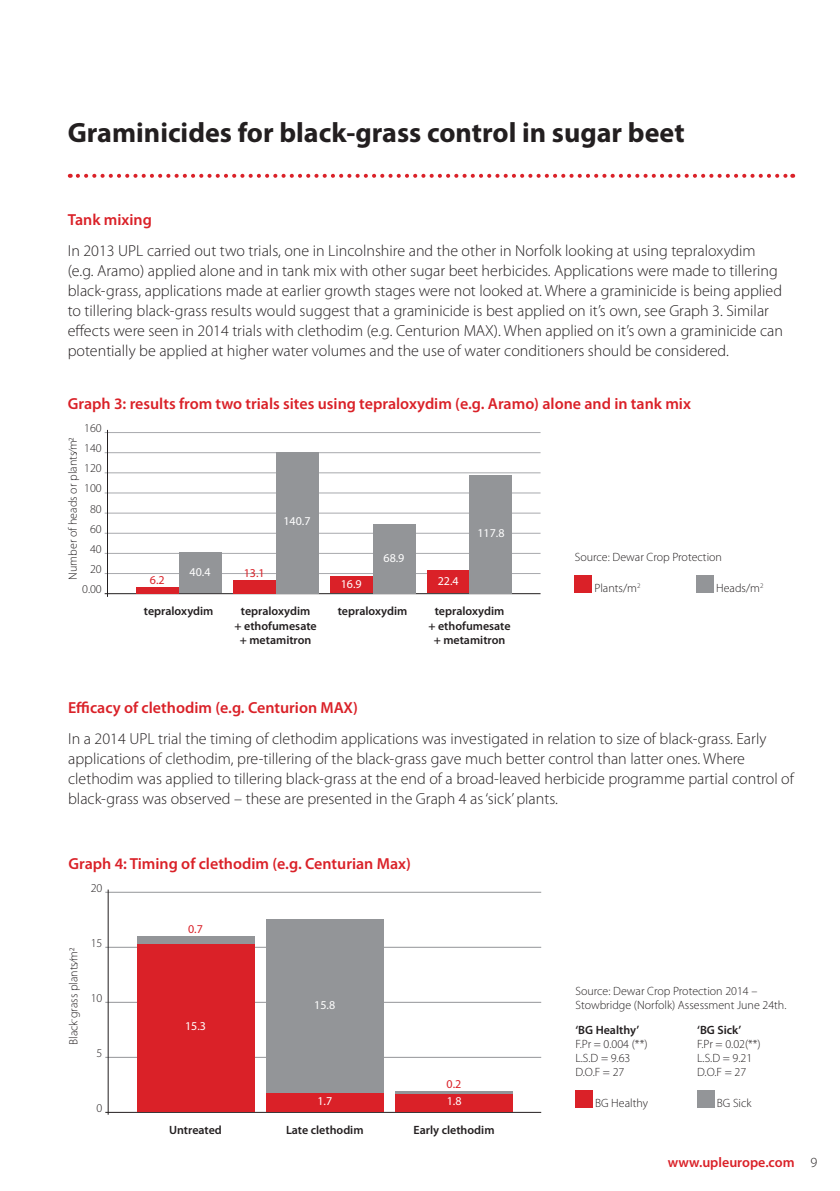
<style>
.page{position:relative;width:840px;height:1191px;background:#fff}
.page>*{position:absolute;margin:0;border:0;box-sizing:border-box;transform-origin:0 0}
.t1{font:700 28px "Myriad Pro";color:#231f20}
.t2{font:300 16px/20px "Myriad Pro";color:#231f20}
.t3{font:600 16px "Myriad Pro";color:#da2128}
.t4{font:600 14px "Myriad Pro";color:#da2128}
.t5{font:300 12px/20.2px "Myriad Pro";color:#231f20}
.t6{font:600 12px/14.4px "Myriad Pro";color:#231f20;text-align:center}
.t7{font:12px "Myriad Pro";color:#fff}
.t8{font:12px "Myriad Pro";color:#da2128}
.s1{font-weight:300;color:#231f20}
</style>
<div class="page">
<svg style="left:78px;top:174px;width:714px;height:4px"></svg>
<hr style="left:105px;top:432px;width:435px;height:1px;background:#a8a9ad">
<hr style="left:105px;top:452px;width:435px;height:1px;background:#a8a9ad">
<hr style="left:105px;top:472px;width:435px;height:1px;background:#a8a9ad">
<hr style="left:105px;top:492px;width:435px;height:1px;background:#a8a9ad">
<hr style="left:105px;top:512px;width:435px;height:1px;background:#a8a9ad">
<hr style="left:105px;top:533px;width:435px;height:1px;background:#a8a9ad">
<hr style="left:105px;top:553px;width:435px;height:1px;background:#a8a9ad">
<hr style="left:105px;top:573px;width:435px;height:1px;background:#a8a9ad">
<hr style="left:105px;top:593px;width:435px;height:1px;background:#231f20">
<div style="left:136px;top:587px;width:42px;height:6px;background:#da2128"></div>
<div style="left:178px;top:552px;width:43px;height:41px;background:#939598"></div>
<div style="left:233px;top:580px;width:42px;height:13px;background:#da2128"></div>
<div style="left:275px;top:452px;width:43px;height:141px;background:#939598"></div>
<div style="left:329px;top:576px;width:43px;height:17px;background:#da2128"></div>
<div style="left:372px;top:524px;width:43px;height:69px;background:#939598"></div>
<div style="left:426px;top:570px;width:43px;height:23px;background:#da2128"></div>
<div style="left:469px;top:475px;width:43px;height:118px;background:#939598"></div>
<div style="left:574px;top:575px;width:17px;height:17px;background:#da2128"></div>
<div style="left:696px;top:575px;width:17px;height:17px;background:#939598"></div>
<hr style="left:107px;top:430px;width:1px;height:167px;background:#231f20">
<hr style="left:105px;top:891px;width:436px;height:1px;background:#939598">
<hr style="left:105px;top:946px;width:436px;height:1px;background:#939598">
<hr style="left:105px;top:1001px;width:436px;height:1px;background:#939598">
<hr style="left:105px;top:1056px;width:436px;height:1px;background:#939598">
<hr style="left:105px;top:1111px;width:436px;height:1px;background:#231f20">
<div style="left:136px;top:943px;width:118px;height:168px;background:#da2128"></div>
<div style="left:136px;top:935px;width:118px;height:8px;background:#939598"></div>
<div style="left:266px;top:1093px;width:117px;height:18px;background:#da2128"></div>
<div style="left:266px;top:919px;width:117px;height:174px;background:#939598"></div>
<div style="left:395px;top:1092px;width:117px;height:19px;background:#da2128"></div>
<hr style="left:395px;top:1091px;width:117px;height:2px;background:#939598">
<div style="left:575px;top:1090px;width:17px;height:17px;background:#da2128"></div>
<div style="left:696px;top:1090px;width:17px;height:17px;background:#939598"></div>
<hr style="left:108px;top:889px;width:1px;height:225px;background:#231f20">
<h1 class="t1" style="left:68px;top:114px;width:618px">Graminicides for black-grass control in sugar beet</h1>
<p class="t3" style="left:68px;top:209px;width:86px">Tank mixing</p>
<p class="t2" style="left:68px;top:240px;width:716px">In 2013 UPL carried out two trials, one in Lincolnshire and the other in Norfolk looking at using tepraloxydim (e.g. Aramo) applied alone and in tank mix with other sugar beet herbicides. Applications were made to tillering black-grass, applications made at earlier growth stages were not looked at. Where a graminicide is being applied to tillering black-grass results would suggest that a graminicide is best applied on it’s own, see Graph 3. Similar effects were seen in 2014 trials with clethodim (e.g. Centurion MAX). When applied on it’s own a graminicide can potentially be applied at higher water volumes and the use of water conditioners should be considered.</p>
<p class="t3" style="left:68px;top:393px;width:624px">Graph 3: results from two trials sites using tepraloxydim (e.g. Aramo) alone and in tank mix</p>
<p class="t5" style="left:82px;top:418px;width:21px;text-align:right">160<br>140<br>120<br>100<br>80<br>60<br>40<br>20<br>0.00</p>
<p class="t5" style="left:62px;top:579px;width:144px;rotate:-90deg">Number of heads or plants/m2</p>
<p class="t7" style="left:189px;top:564px;width:22px">40.4</p>
<p class="t6" style="left:144px;top:604px;width:71px">tepraloxydim</p>
<p class="t8" style="left:150px;top:572px;width:16px">6.2</p>
<p class="t8" style="left:243px;top:566px;width:22px">13.1</p>
<p class="t7" style="left:283px;top:514px;width:29px">140.7</p>
<p class="t6" style="left:234px;top:604px;width:84px">tepraloxydim<br>+ ethofumesate + metamitron</p>
<p class="t7" style="left:340px;top:576px;width:22px">16.9</p>
<p class="t7" style="left:383px;top:550px;width:22px">68.9</p>
<p class="t6" style="left:337px;top:604px;width:71px">tepraloxydim</p>
<p class="t7" style="left:437px;top:573px;width:22px">22.4</p>
<p class="t7" style="left:477px;top:525px;width:29px">117.8</p>
<p class="t6" style="left:428px;top:604px;width:84px">tepraloxydim<br>+ ethofumesate + metamitron</p>
<p class="t5" style="left:574px;top:547px;width:149px">Source: Dewar Crop Protection</p>
<p class="t5" style="left:594px;top:578px;width:47px">Plants/m<sup>2</sup></p>
<p class="t5" style="left:715px;top:578px;width:49px">Heads/m<sup>2</sup></p>
<p class="t3" style="left:68px;top:697px;width:291px">Efficacy of clethodim (e.g. Centurion MAX)</p>
<p class="t2" style="left:68px;top:728px;width:727px">In a 2014 UPL trial the timing of clethodim applications was investigated in relation to size of black-grass. Early applications of clethodim, pre-tillering of the black-grass gave much better control than latter ones. Where clethodim was applied to tillering black-grass at the end of a broad-leaved herbicide programme partial control of black-grass was observed – these are presented in the Graph 4 as ‘sick’ plants.</p>
<p class="t3" style="left:68px;top:853px;width:344px">Graph 4: Timing of clethodim (e.g. Centurian Max)</p>
<p class="t5" style="left:91px;top:877px;width:13px">20</p>
<p class="t5" style="left:63px;top:1045px;width:99px;rotate:-90deg">Black-grass plants/m2</p>
<p class="t5" style="left:91px;top:932px;width:13px">15</p>
<p class="t5" style="left:91px;top:987px;width:13px">10</p>
<p class="t5" style="left:97px;top:1042px;width:7px">5</p>
<p class="t5" style="left:97px;top:1097px;width:7px">0</p>
<p class="t8" style="left:188px;top:921px;width:16px">0.7</p>
<p class="t7" style="left:185px;top:1018px;width:22px">15.3</p>
<p class="t7" style="left:314px;top:997px;width:22px">15.8</p>
<p class="t7" style="left:317px;top:1094px;width:16px">1.7</p>
<p class="t8" style="left:446px;top:1076px;width:16px">0.2</p>
<p class="t7" style="left:446px;top:1094px;width:16px">1.8</p>
<p class="t6" style="left:169px;top:1122px;width:54px">Untreated</p>
<p class="t6" style="left:286px;top:1122px;width:79px">Late clethodim</p>
<p class="t6" style="left:413px;top:1122px;width:82px">Early clethodim</p>
<p class="t5" style="left:575px;top:984px;width:212px;line-height:14px">Source: Dewar Crop Protection 2014 –<br>Stowbridge (Norfolk) Assessment June 24th.</p>
<p class="t6" style="left:575px;top:1023px;width:65px">‘BG Healthy’</p>
<p class="t5" style="left:575px;top:1037px;width:74px;line-height:14px">F.Pr = 0.004 (**)<br>L.S.D = 9.63<br>D.O.F = 27</p>
<p class="t5" style="left:594px;top:1093px;width:54px">BG Healthy</p>
<p class="t6" style="left:696px;top:1023px;width:46px">‘BG Sick’</p>
<p class="t5" style="left:696px;top:1037px;width:65px;line-height:14px">F.Pr = 0.02(**)<br>L.S.D = 9.21<br>D.O.F = 27</p>
<p class="t5" style="left:716px;top:1093px;width:36px">BG Sick</p>
<p class="t4" style="left:667px;top:1153px;width:151px">www.upleurope.com <span class="s1">9</span></p>
</div>
